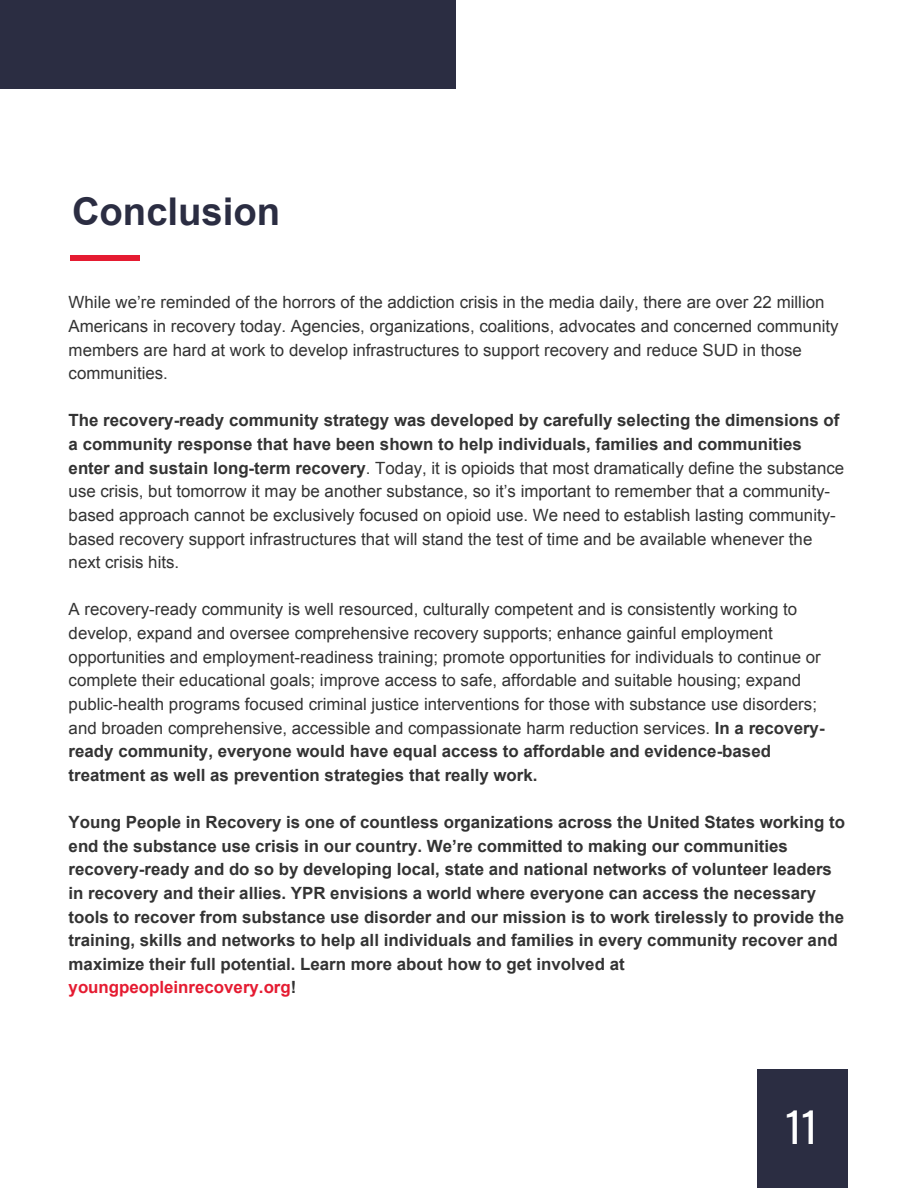
<style>
.page{position:relative;width:918px;height:1188px;background:#fff}
.page>*{position:absolute;margin:0;border:0;box-sizing:border-box;transform-origin:0 0}
.t1{font:40.5px "Oswald";color:#fff}
.t2{font:700 38.25px "Arial";color:#2b2d42}
.t3{font:16.8px/23.7px "Arial";color:#333}
.t4{font:700 16.8px/23.7px "Arial";color:#333}
.s1{font-weight:700}
.s2{color:#e51b31}
</style>
<div class="page">
<div style="left:0;top:0;width:456px;height:89px;background:#2b2d42"></div>
<div style="left:70px;top:255px;width:70px;height:6px;background:#e51b31"></div>
<div style="left:757px;top:1070px;width:90px;height:118px;background:#2b2d42"></div>
<h2 class="t2" style="left:72px;top:186px;width:210px">Conclusion</h2>
<p class="t3" style="left:69px;top:291px;width:772px">While we’re reminded of the horrors of the addiction crisis in the media daily, there are over 22 million Americans in recovery today. Agencies, organizations, coalitions, advocates and concerned community members are hard at work to develop infrastructures to support recovery and reduce SUD in those communities.</p>
<p class="t3" style="left:69px;top:409px;width:777px"><span class="s1">The recovery-ready community strategy was developed by carefully selecting the dimensions of a community response that have been shown to help individuals, families and communities enter and sustain long-term recovery</span>. Today, it is opioids that most dramatically define the substance use crisis, but tomorrow it may be another substance, so it’s important to remember that a community&shy;based approach cannot be exclusively focused on opioid use. We need to establish lasting community&shy;based recovery support infrastructures that will stand the test of time and be available whenever the next crisis hits.</p>
<p class="t3" style="left:69px;top:598px;width:758px">A recovery-ready community is well resourced, culturally competent and is consistently working to develop, expand and oversee comprehensive recovery supports; enhance gainful employment opportunities and employment-readiness training; promote opportunities for individuals to continue or complete their educational goals; improve access to safe, affordable and suitable housing; expand public-health programs focused criminal justice interventions for those with substance use disorders; and broaden comprehensive, accessible and compassionate harm reduction services. <span class="s1">In a recovery&shy;ready community, everyone would have equal access to affordable and evidence-based treatment as well as prevention strategies that really work.</span></p>
<p class="t4" style="left:69px;top:811px;width:778px">Young People in Recovery is one of countless organizations across the United States working to end the substance use crisis in our country. We’re committed to making our communities recovery-ready and do so by developing local, state and national networks of volunteer leaders in recovery and their allies. YPR envisions a world where everyone can access the necessary tools to recover from substance use disorder and our mission is to work tirelessly to provide the training, skills and networks to help all individuals and families in every community recover and maximize their full potential. Learn more about how to get involved at <span class="s2">youngpeopleinrecovery.org</span>!</p>
<h1 class="t1" style="left:786px;top:1092px;width:34px">11</h1>
</div>
